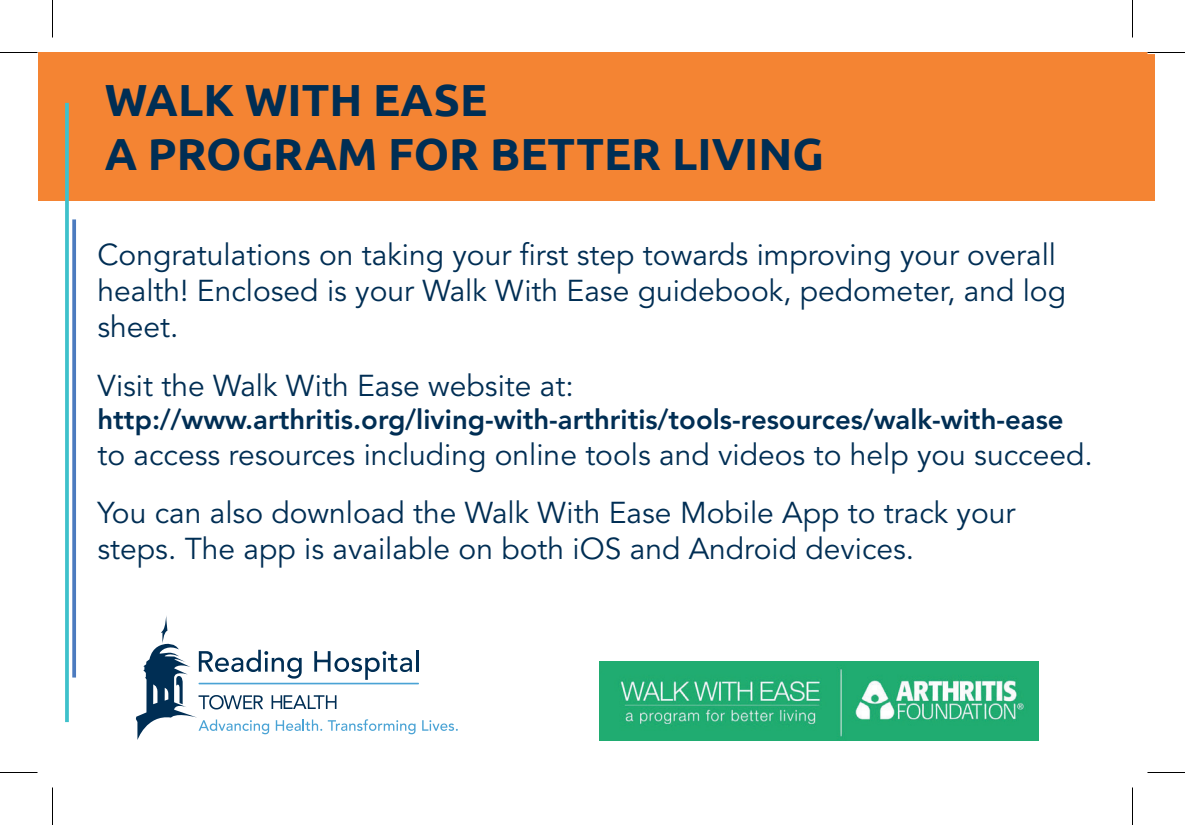
<style>
.page{position:relative;width:1185px;height:825px;background:#fff}
.page>*{position:absolute;margin:0;border:0;box-sizing:border-box;transform-origin:0 0}
.t1{font:700 45px/54px "Ubuntu";color:#002e54}
.t2{font:30px/36px "Avenir LT Std";color:#002e54}
.t3{font:800 27.5px "Avenir LT Std";color:#002e54}
</style>
<div class="page">
<div style="left:38px;top:52px;width:1117px;height:149px;background:#f48433"></div>
<hr style="left:199px;top:683px;width:220px;height:1px;background:#4aa3d5">
<hr style="left:416px;top:650px;width:3px;height:22px;background:#002e54">
<svg style="left:422px;top:720px;width:36px;height:11px"></svg>
<svg style="left:136px;top:616px;width:280px;height:124px"></svg>
<img style="left:599px;top:661px;width:439px;height:80px">
<svg style="left:65px;top:103px;width:4px;height:619px;background:#49c3cb"></svg>
<svg style="left:72px;top:219px;width:4px;height:459px;background:#5984c3"></svg>
<hr style="left:1148px;top:51px;width:37px;height:3px;background:#fff">
<hr style="left:0;top:52px;width:38px;height:1px;background:#000">
<hr style="left:1148px;top:52px;width:37px;height:1px;background:#000">
<hr style="left:0;top:772px;width:38px;height:1px;background:#000">
<hr style="left:1148px;top:772px;width:37px;height:1px;background:#000">
<hr style="left:52px;top:0;width:1px;height:38px;background:#000">
<hr style="left:52px;top:788px;width:1px;height:37px;background:#000">
<hr style="left:1132px;top:0;width:1px;height:38px;background:#000">
<hr style="left:1132px;top:788px;width:1px;height:37px;background:#000">
<h1 class="t1" style="left:105px;top:73px;width:721px">WALK WITH EASE<br>A PROGRAM FOR BETTER LIVING</h1>
<p class="t2" style="left:98px;top:238px;width:970px">Congratulations on taking your first step towards improving your overall health! Enclosed is your Walk With Ease guidebook, pedometer, and log sheet.</p>
<p class="t2" style="left:98px;top:368px;width:478px">Visit the Walk With Ease website at:</p>
<p class="t3" style="left:98px;top:403px;width:968px">http://www.arthritis.org/living-with-arthritis/tools-resources/walk-with-ease</p>
<p class="t2" style="left:98px;top:426px;width:997px;line-height:58.5px">to access resources including online tools and videos to help you succeed.<br>You can also download the Walk With Ease Mobile App to track your</p>
<p class="t2" style="left:98px;top:532px;width:818px">steps. The app is available on both iOS and Android devices.</p>
</div>
